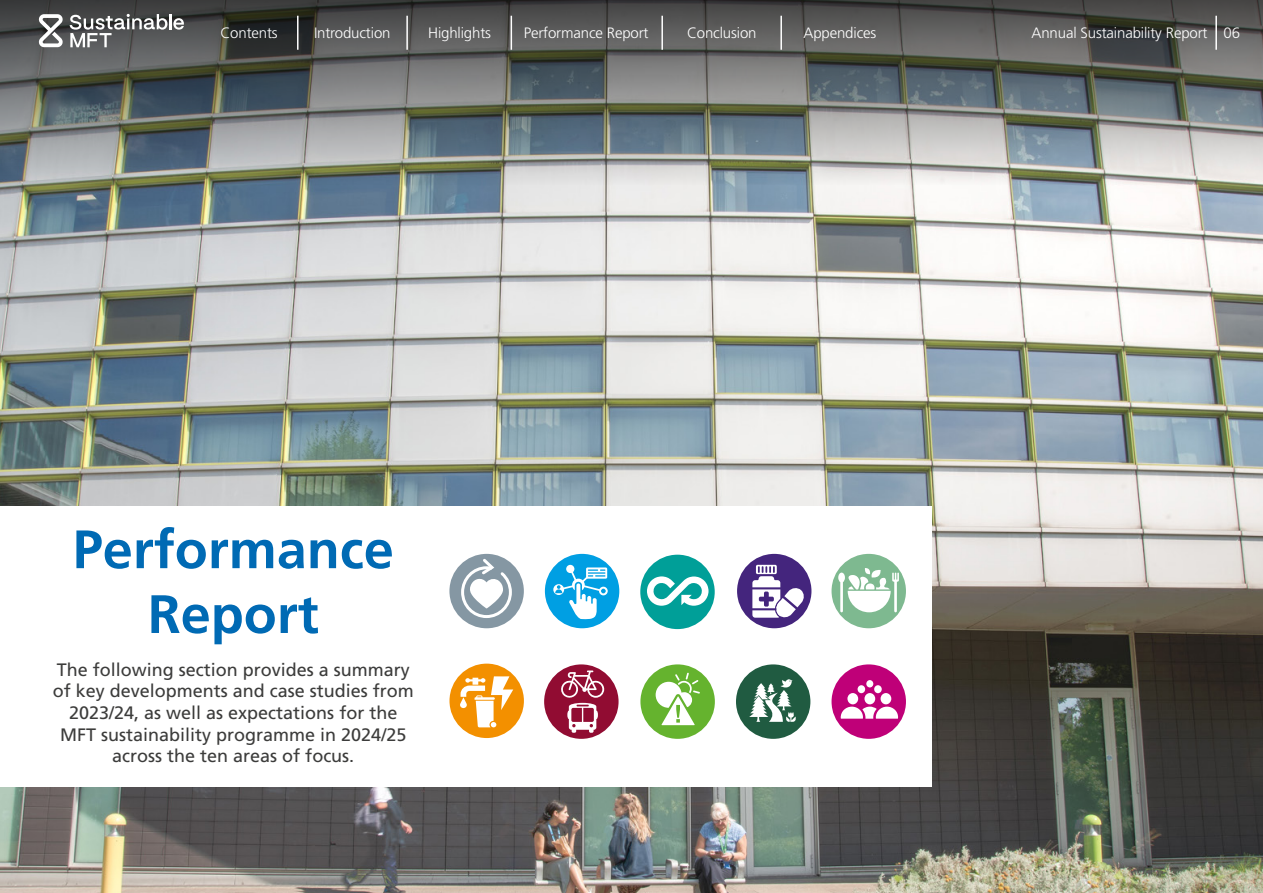
<style>
.page{position:relative;width:1263px;height:893px;background:#fff}
.page>*{position:absolute;margin:0;border:0;box-sizing:border-box;transform-origin:0 0}
.t1{font:700 54px/64.8px "Frutiger LT Std";color:#006ab4;text-align:center}
.t2{font:18px/21.6px "Frutiger LT Std";color:#3c3c3b;text-align:center}
.t3{font:300 15px "Frutiger LT Std";letter-spacing:-.01em;color:#fff}
</style>
<div class="page">
<img style="left:0;top:185px;width:1263px;height:708px">
<img style="left:0;top:0;width:1263px;height:185px">
<div style="left:0;top:506px;width:931px;height:281px;background:#fff"></div>
<div style="left:736px;top:664px;width:74px;height:75px;background:#205b41;border-radius:50%"></div>
<svg style="left:749px;top:679px;width:47px;height:43px"></svg>
<div style="left:640px;top:664px;width:75px;height:75px;background:#65b32e;border-radius:50%"></div>
<svg style="left:656px;top:673px;width:44px;height:53px"></svg>
<div style="left:544px;top:664px;width:74px;height:75px;background:#910c32;border-radius:50%"></div>
<svg style="left:558px;top:670px;width:46px;height:63px"></svg>
<div style="left:737px;top:554px;width:74px;height:74px;background:#44257d;border-radius:50%"></div>
<div style="left:831px;top:554px;width:75px;height:74px;background:#7eb990;border-radius:50%"></div>
<div style="left:640px;top:555px;width:75px;height:74px;background:#009f98;border-radius:50%"></div>
<div style="left:449px;top:554px;width:75px;height:74px;background:#8597a3;border-radius:50%"></div>
<svg style="left:460px;top:556px;width:53px;height:64px"></svg>
<div style="left:545px;top:554px;width:74px;height:74px;background:#009fe3;border-radius:50%"></div>
<div style="left:449px;top:664px;width:75px;height:74px;background:#f39000;border-radius:50%"></div>
<div style="left:831px;top:664px;width:75px;height:75px;background:#bf0078;border-radius:50%"></div>
<svg style="left:841px;top:693px;width:57px;height:26px"></svg>
<div style="left:857px;top:685px;width:8px;height:8px;background:#fff;border-radius:50%"></div>
<div style="left:874px;top:685px;width:8px;height:8px;background:#fff;border-radius:50%"></div>
<div style="left:866px;top:680px;width:7px;height:7px;background:#fff;border-radius:50%"></div>
<svg style="left:553px;top:567px;width:55px;height:52px"></svg>
<svg style="left:752px;top:565px;width:53px;height:53px"></svg>
<svg style="left:838px;top:568px;width:61px;height:44px"></svg>
<svg style="left:647px;top:576px;width:61px;height:30px"></svg>
<svg style="left:460px;top:676px;width:53px;height:51px"></svg>
<hr style="left:1215px;top:16px;width:2px;height:34px;background:#fff">
<hr style="left:406px;top:16px;width:2px;height:34px;background:#fff">
<hr style="left:297px;top:16px;width:1px;height:34px;background:#fff">
<hr style="left:511px;top:16px;width:1px;height:34px;background:#fff">
<hr style="left:661px;top:16px;width:2px;height:34px;background:#fff">
<hr style="left:780px;top:16px;width:2px;height:34px;background:#fff">
<svg style="left:39px;top:14px;width:24px;height:33px"></svg>
<svg style="left:70px;top:14px;width:114px;height:33px"></svg>
<p class="t3" style="left:220px;top:25px;width:59px">Contents</p>
<p class="t3" style="left:314px;top:25px;width:78px">Introduction</p>
<p class="t3" style="left:428px;top:25px;width:64px">Highlights</p>
<p class="t3" style="left:524px;top:25px;width:126px">Performance Report</p>
<p class="t3" style="left:687px;top:25px;width:71px">Conclusion</p>
<p class="t3" style="left:803px;top:25px;width:74px">Appendices</p>
<p class="t3" style="left:1031px;top:25px;width:210px">Annual Sustainability Report 06</p>
<h1 class="t1" style="left:73px;top:517px;width:323px">Performance<br>Report</h1>
<p class="t2" style="left:53px;top:659px;width:363px">The following section provides a summary of key developments and case studies from 2023/24, as well as expectations for the MFT sustainability programme in 2024/25 across the ten areas of focus.</p>
</div>
